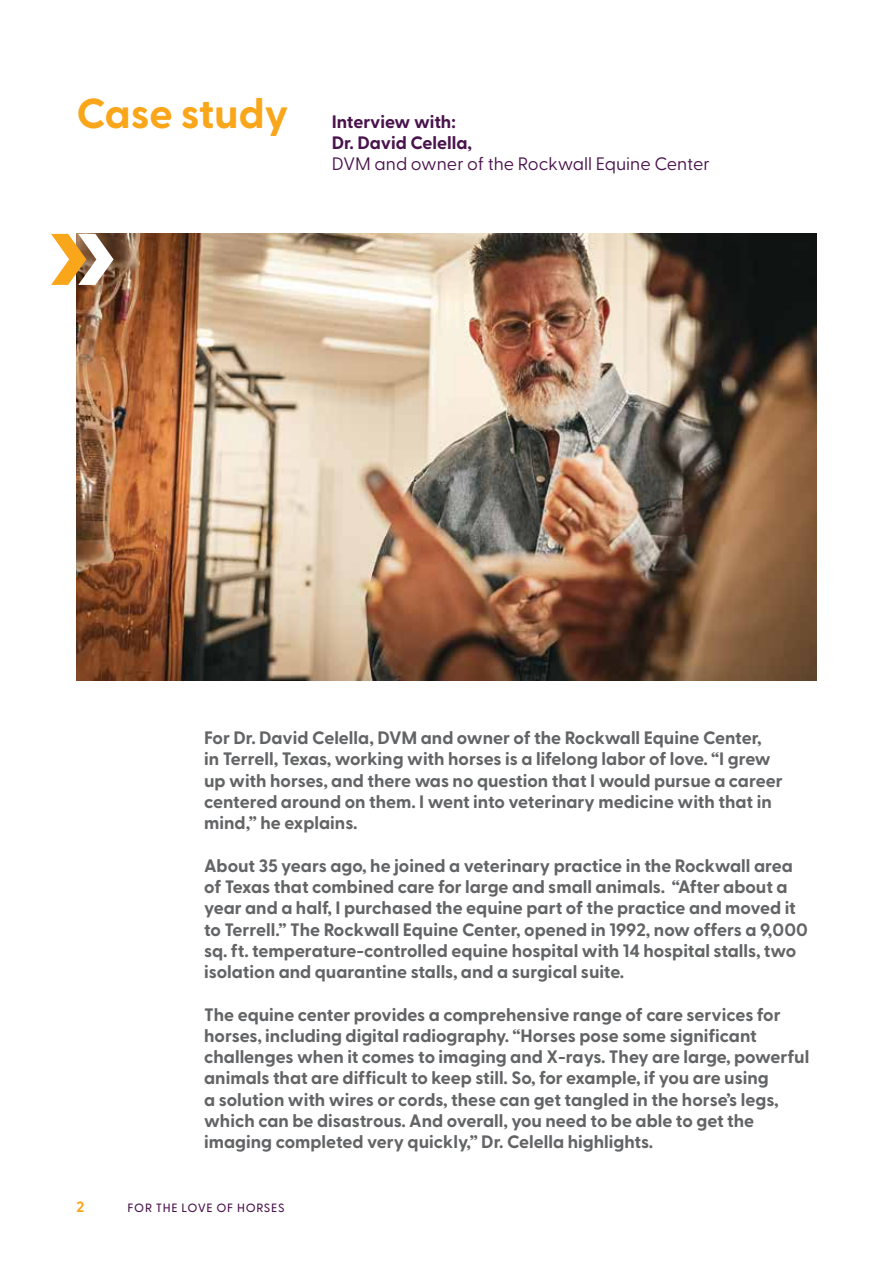
<style>
.page{position:relative;width:893px;height:1263px;background:#fff}
.page>*{position:absolute;margin:0;border:0;box-sizing:border-box;transform-origin:0 0}
.t1{font:700 42px "Greycliff CF";color:#faa61a}
.t2{font:700 18px/21.3px "Greycliff CF";color:#636466}
.t3{font:18px "Greycliff CF";color:#49134c}
.t4{font:700 18px/21.3px "Greycliff CF";color:#49134c}
.t5{font:700 15px "Greycliff CF";color:#faa61a}
.t6{font:500 12px "Greycliff CF";letter-spacing:.06em;color:#49134c}
</style>
<div class="page">
<img style="left:77px;top:234px;width:739px;height:446px">
<svg style="left:51px;top:234px;width:63px;height:51px"></svg>
<h1 class="t1" style="left:77px;top:81px;width:214px">Case study</h1>
<p class="t4" style="left:332px;top:110px;width:142px">Interview with:<br>Dr. David Celella,</p>
<p class="t3" style="left:332px;top:150px;width:380px">DVM and owner of the Rockwall Equine Center</p>
<p class="t2" style="left:204px;top:726px;width:580px">For Dr. David Celella, DVM and owner of the Rockwall Equine Center,<br>in Terrell, Texas, working with horses is a lifelong labor of love. “I grew up with horses, and there was no question that I would pursue a career centered around on them. I went into veterinary medicine with that in mind,” he explains.</p>
<p class="t2" style="left:204px;top:854px;width:605px">About 35 years ago, he joined a veterinary practice in the Rockwall area of Texas that combined care for large and small animals. “After about a year and a half, I purchased the equine part of the practice and moved it to Terrell.” The Rockwall Equine Center, opened in 1992, now offers a 9,000 sq. ft. temperature-controlled equine hospital with 14 hospital stalls, two isolation and quarantine stalls, and a surgical suite.</p>
<p class="t2" style="left:204px;top:1003px;width:607px">The equine center provides a comprehensive range of care services for horses, including digital radiography. “Horses pose some significant challenges when it comes to imaging and X-rays. They are large, powerful animals that are difficult to keep still. So, for example, if you are using<br>a solution with wires or cords, these can get tangled in the horse’s legs, which can be disastrous. And overall, you need to be able to get the imaging completed very quickly,” Dr. Celella highlights.</p>
<p class="t5" style="left:77px;top:1195px;width:9px">2</p>
<p class="t6" style="left:128px;top:1199px;width:159px">FOR THE LOVE OF HORSES</p>
</div>
